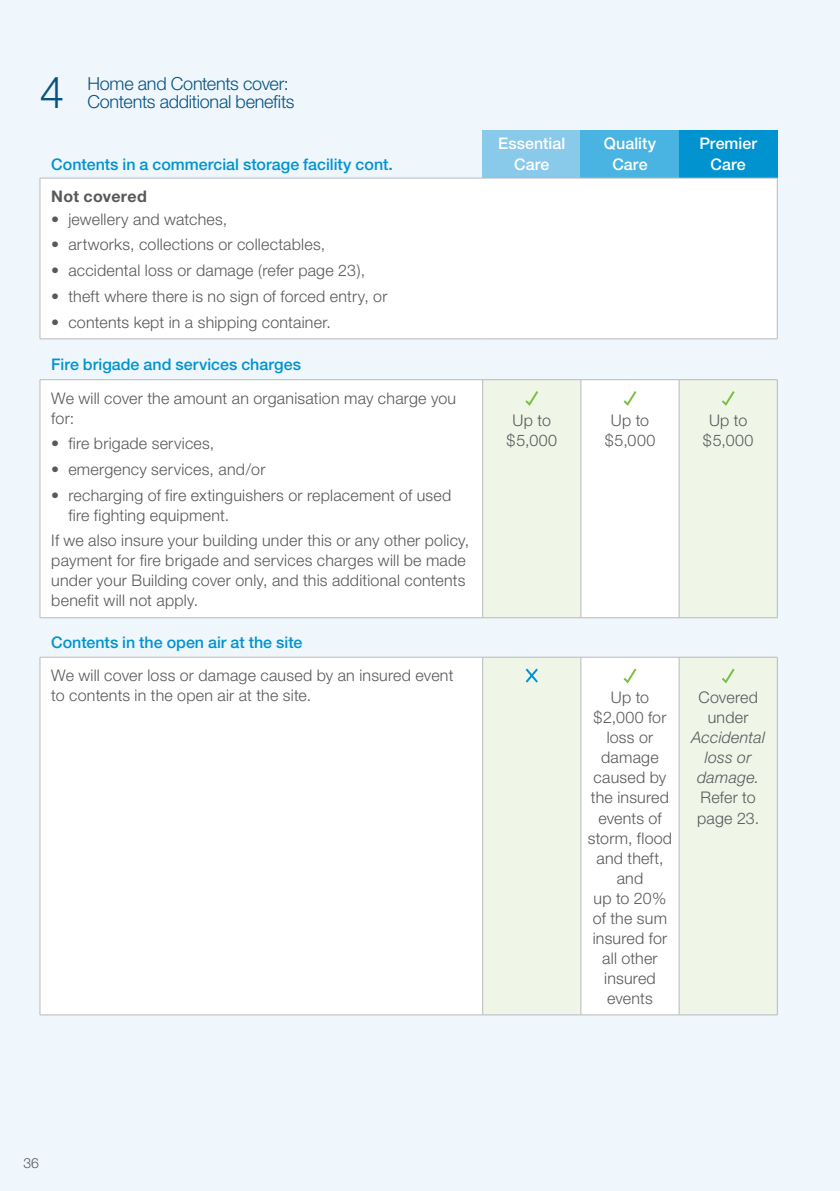
<style>
.page{position:relative;width:840px;height:1191px;background:#fff}
.page>*{position:absolute;margin:0;border:0;box-sizing:border-box;transform-origin:0 0}
.t1{font:300 44px "Helvetica Neue";color:#075282}
.t2{font:300 18px/18px "Helvetica Neue";letter-spacing:-.015em;color:#075282}
.Table_Body_Right{font:300 16px/20px "Helvetica Neue";letter-spacing:.015em;color:#57585a}
.Table_Body_Centred{font:300 16px/20px "Helvetica Neue";letter-spacing:.015em;color:#57585a;text-align:center}
.Table_Header_Right{font:500 16px "Helvetica Neue";color:#0093d0}
.Table_Header{font:500 16px/21px "Helvetica Neue";letter-spacing:.005em;color:#fff;text-align:center}
.Table_Body_Centred-2{font:italic 300 16px/20px "Helvetica Neue";letter-spacing:.015em;color:#57585a;text-align:center}
.Table_Head_-_Body_Ri{font:700 16px "Helvetica Neue";letter-spacing:.02em;color:#57585a}
.t3{font:300 14px "Helvetica Neue";color:#57585a}
.s1{font-style:normal}
</style>
<div class="page">
<div style="left:0;top:0;width:839px;height:1191px;background:#eff7fc"></div>
<div style="left:482px;top:130px;width:98px;height:48px;background:#89c9ea"></div>
<div style="left:580px;top:130px;width:98px;height:48px;background:#49b4e1"></div>
<div style="left:678px;top:130px;width:98px;height:48px;background:#0093d0"></div>
<div style="left:40px;top:178px;width:736px;height:161px;background:#fff"></div>
<hr style="left:40px;top:178px;width:442px;height:1px;background:#b8b9bc">
<hr style="left:40px;top:178px;width:1px;height:160px;background:#b8b9bc">
<hr style="left:776px;top:178px;width:1px;height:160px;background:#b8b9bc">
<hr style="left:40px;top:338px;width:442px;height:1px;background:#b8b9bc">
<hr style="left:482px;top:338px;width:98px;height:1px;background:#b8b9bc">
<hr style="left:580px;top:338px;width:98px;height:1px;background:#b8b9bc">
<hr style="left:678px;top:338px;width:99px;height:1px;background:#b8b9bc">
<hr style="left:482px;top:178px;width:98px;height:1px;background:#b8b9bc">
<hr style="left:580px;top:178px;width:98px;height:1px;background:#b8b9bc">
<hr style="left:678px;top:178px;width:99px;height:1px;background:#b8b9bc">
<div style="left:41px;top:380px;width:441px;height:237px;background:#fff"></div>
<svg style="left:483px;top:380px;width:293px;height:237px;fill:#eff6e8"></svg>
<hr style="left:40px;top:379px;width:442px;height:1px;background:#b8b9bc">
<hr style="left:40px;top:380px;width:1px;height:237px;background:#b8b9bc">
<hr style="left:482px;top:379px;width:98px;height:1px;background:#b8b9bc">
<hr style="left:482px;top:380px;width:1px;height:237px;background:#b8b9bc">
<hr style="left:580px;top:379px;width:98px;height:1px;background:#b8b9bc">
<hr style="left:580px;top:380px;width:1px;height:237px;background:#b8b9bc">
<hr style="left:678px;top:379px;width:99px;height:1px;background:#b8b9bc">
<hr style="left:678px;top:380px;width:1px;height:237px;background:#b8b9bc">
<hr style="left:776px;top:380px;width:1px;height:237px;background:#b8b9bc">
<hr style="left:40px;top:617px;width:442px;height:1px;background:#b8b9bc">
<hr style="left:482px;top:617px;width:98px;height:1px;background:#b8b9bc">
<hr style="left:580px;top:617px;width:98px;height:1px;background:#b8b9bc">
<hr style="left:678px;top:617px;width:99px;height:1px;background:#b8b9bc">
<svg style="left:523px;top:389px;width:17px;height:18px"></svg>
<svg style="left:621px;top:389px;width:17px;height:18px"></svg>
<svg style="left:719px;top:389px;width:17px;height:18px"></svg>
<div style="left:41px;top:658px;width:441px;height:356px;background:#fff"></div>
<svg style="left:483px;top:658px;width:293px;height:356px;fill:#eff6e8"></svg>
<hr style="left:40px;top:657px;width:1px;height:357px;background:#b8b9bc">
<hr style="left:482px;top:657px;width:1px;height:357px;background:#b8b9bc">
<hr style="left:580px;top:657px;width:1px;height:357px;background:#b8b9bc">
<hr style="left:678px;top:657px;width:1px;height:357px;background:#b8b9bc">
<hr style="left:776px;top:657px;width:1px;height:357px;background:#b8b9bc">
<hr style="left:40px;top:1014px;width:442px;height:1px;background:#b8b9bc">
<hr style="left:482px;top:1014px;width:98px;height:1px;background:#b8b9bc">
<hr style="left:580px;top:1014px;width:98px;height:1px;background:#b8b9bc">
<hr style="left:678px;top:1014px;width:99px;height:1px;background:#b8b9bc">
<hr style="left:482px;top:657px;width:98px;height:1px;background:#b8b9bc">
<hr style="left:580px;top:657px;width:98px;height:1px;background:#b8b9bc">
<hr style="left:678px;top:657px;width:99px;height:1px;background:#b8b9bc">
<hr style="left:40px;top:657px;width:442px;height:1px;background:#b8b9bc">
<svg style="left:523px;top:666px;width:16px;height:19px"></svg>
<svg style="left:621px;top:666px;width:17px;height:19px"></svg>
<svg style="left:719px;top:666px;width:17px;height:19px"></svg>
<p class="t1" style="left:40px;top:65px;width:26px">4</p>
<p class="t2" style="left:87px;top:74px;width:208px">Home and Contents cover:<br>Contents additional benefits</p>
<p class="Table_Header_Right" style="left:51px;top:154px;width:343px">Contents in a commercial storage facility cont.</p>
<p class="Table_Head_-_Body_Ri" style="left:51px;top:186px;width:97px">Not covered</p>
<p class="Table_Body_Right" style="left:51px;top:209px;width:177px">• jewellery and watches,</p>
<p class="Table_Body_Right" style="left:51px;top:234px;width:275px">• artworks, collections or collectables,</p>
<p class="Table_Body_Right" style="left:51px;top:260px;width:315px">• accidental loss or damage (refer page 23),</p>
<p class="Table_Body_Right" style="left:51px;top:286px;width:337px">• theft where there is no sign of forced entry, or</p>
<p class="Table_Body_Right" style="left:51px;top:311px;width:281px">• contents kept in a shipping container.</p>
<p class="Table_Header_Right" style="left:51px;top:355px;width:251px">Fire brigade and services charges</p>
<p class="Table_Body_Right" style="left:51px;top:387px;width:406px">We will cover the amount an organisation may charge you for:</p>
<p class="Table_Body_Right" style="left:51px;top:433px;width:164px">• fire brigade services,</p>
<p class="Table_Body_Right" style="left:51px;top:459px;width:215px">• emergency services, and/or</p>
<p class="Table_Body_Right" style="left:68px;top:484px;width:384px;text-indent:-17px">• recharging of fire extinguishers or replacement of used fire fighting equipment.</p>
<p class="Table_Body_Right" style="left:51px;top:530px;width:419px">If we also insure your building under this or any other policy, payment for fire brigade and services charges will be made under your Building cover only, and this additional contents benefit will not apply.</p>
<p class="Table_Header_Right" style="left:51px;top:632px;width:253px">Contents in the open air at the site</p>
<p class="Table_Body_Right" style="left:51px;top:665px;width:403px">We will cover loss or damage caused by an insured event to contents in the open air at the site.</p>
<p class="Table_Header" style="left:498px;top:132px;width:69px">Essential<br>Care</p>
<p class="Table_Header" style="left:603px;top:132px;width:54px">Quality<br>Care</p>
<p class="Table_Header" style="left:699px;top:132px;width:59px">Premier<br>Care</p>
<p class="Table_Body_Centred" style="left:506px;top:410px;width:52px">Up to $5,000</p>
<p class="Table_Body_Centred" style="left:604px;top:410px;width:52px">Up to $5,000</p>
<p class="Table_Body_Centred" style="left:702px;top:410px;width:52px">Up to $5,000</p>
<p class="Table_Body_Centred" style="left:593px;top:687px;width:74px">Up to $2,000 for loss or</p>
<p class="Table_Body_Centred" style="left:587px;top:747px;width:86px">damage caused by the insured events of storm, flood and theft, and</p>
<p class="Table_Body_Centred" style="left:592px;top:887px;width:76px">up to 20% of the sum insured for all other insured events</p>
<p class="Table_Body_Centred-2" style="left:691px;top:687px;width:75px"><span class="s1">Covered under<br></span>Accidental loss or</p>
<p class="Table_Body_Centred-2" style="left:696px;top:767px;width:63px">damage.</p>
<p class="Table_Body_Centred" style="left:696px;top:787px;width:63px;text-align:left">Refer to page 23.</p>
<p class="t3" style="left:23px;top:1154px;width:17px">36</p>
</div>
